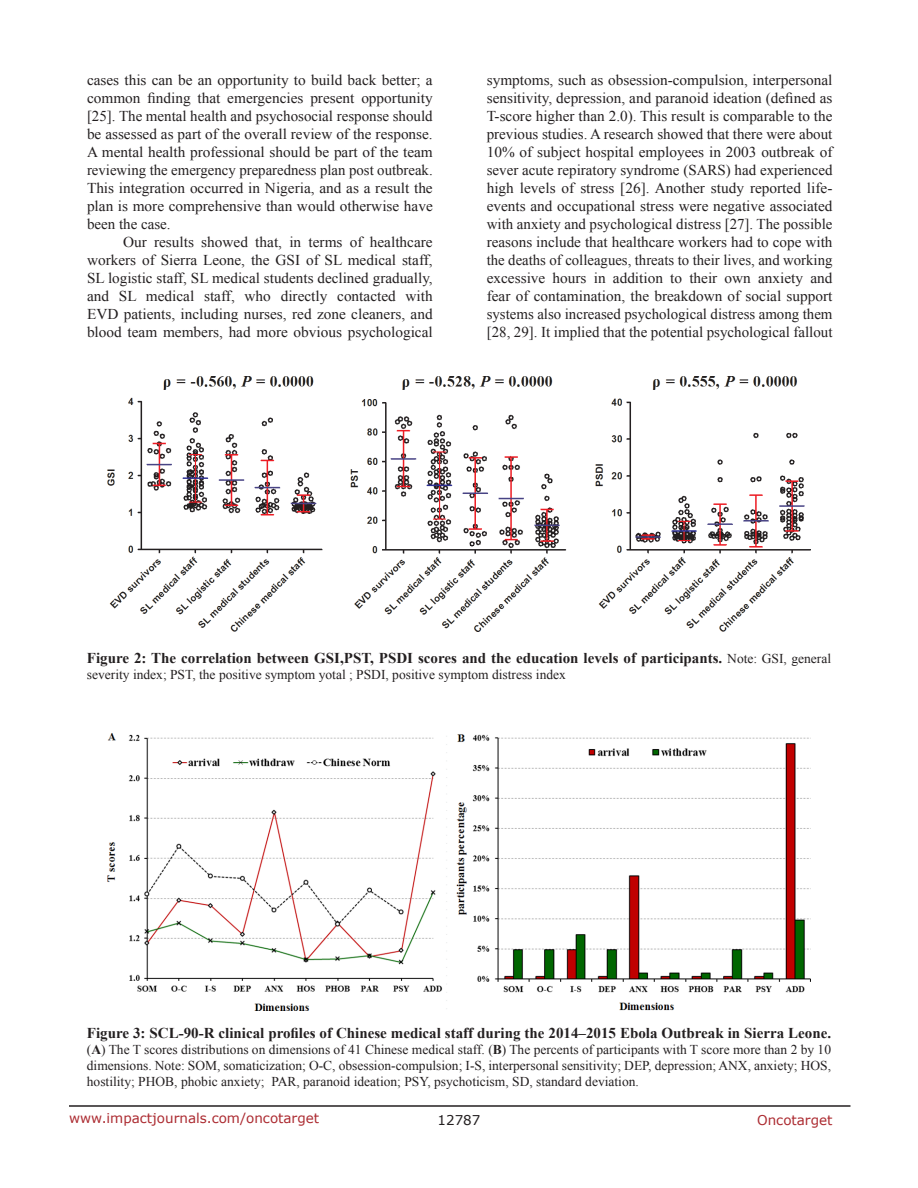
<style>
.page{position:relative;width:918px;height:1188px;background:#fff}
.page>*{position:absolute;margin:0;border:0;box-sizing:border-box;transform-origin:0 0}
.BodyText{font:15px/18px "Times New Roman";color:#231f20;text-align:justify}
.FigureText{font:700 15px "Times New Roman";color:#231f20}
.FigureText-2{font:13.5px/16.2px "Times New Roman";color:#231f20;text-align:justify}
.t1{font:13.5px "Verdana";color:#ac2b31}
.t2{font:13.5px "Verdana";color:#231f20}
.s1{font-weight:400;font-size:13.5px}
.s2{font-weight:700}
</style>
<div class="page">
<hr style="left:69px;top:1105px;width:781px;height:2px;background:#231f20">
<img style="left:108px;top:733px;width:702px;height:277px">
<img style="left:108px;top:376px;width:702px;height:256px">
<p class="BodyText" style="left:87px;top:71px;width:347px">cases this can be an opportunity to build back better; a common finding that emergencies present opportunity [25]. The mental health and psychosocial response should be assessed as part of the overall review of the response.<br>A mental health professional should be part of the team reviewing the emergency preparedness plan post outbreak.<br>This integration occurred in Nigeria, and as a result the plan is more comprehensive than would otherwise have been the case.</p>
<p class="BodyText" style="left:87px;top:233px;width:347px;text-indent:36px">Our results showed that, in terms of healthcare workers of Sierra Leone, the GSI of SL medical staff, SL logistic staff, SL medical students declined gradually, and SL medical staff, who directly contacted with EVD patients, including nurses, red zone cleaners, and blood team members, had more obvious psychological</p>
<p class="BodyText" style="left:487px;top:71px;width:347px">symptoms, such as obsession-compulsion, interpersonal sensitivity, depression, and paranoid ideation (defined as T-score higher than 2.0). This result is comparable to the previous studies. A research showed that there were about 10% of subject hospital employees in 2003 outbreak of sever acute repiratory syndrome (SARS) had experienced high levels of stress [26]. Another study reported life&shy;events and occupational stress were negative associated with anxiety and psychological distress [27]. The possible reasons include that healthcare workers had to cope with the deaths of colleagues, threats to their lives, and working excessive hours in addition to their own anxiety and fear of contamination, the breakdown of social support systems also increased psychological distress among them [28, 29]. It implied that the potential psychological fallout</p>
<p class="FigureText" style="left:87px;top:647px;width:746px">Figure 2: The correlation between GSI,PST, PSDI scores and the education levels of participants. <span class="s1">Note: GSI, general</span></p>
<p class="FigureText-2" style="left:87px;top:666px;width:481px">severity index; PST, the positive symptom yotal ; PSDI, positive symptom distress index</p>
<p class="FigureText" style="left:87px;top:1022px;width:746px">Figure 3: SCL-90-R clinical profiles of Chinese medical staff during the 2014–2015 Ebola Outbreak in Sierra Leone.</p>
<p class="FigureText-2" style="left:87px;top:1041px;width:746px">(<span class="s2">A</span>) The T scores distributions on dimensions of 41 Chinese medical staff. (<span class="s2">B</span>) The percents of participants with T score more than 2 by 10 dimensions. Note: SOM, somaticization; O-C, obsession-compulsion; I-S, interpersonal sensitivity; DEP, depression; ANX, anxiety; HOS, hostility; PHOB, phobic anxiety; PAR, paranoid ideation; PSY, psychoticism, SD, standard deviation.</p>
<p class="t1" style="left:69px;top:1109px;width:252px">www.impactjournals.com/oncotarget</p>
<p class="t2" style="left:438px;top:1111px;width:44px">12787</p>
<p class="t1" style="left:757px;top:1111px;width:77px">Oncotarget</p>
</div>
